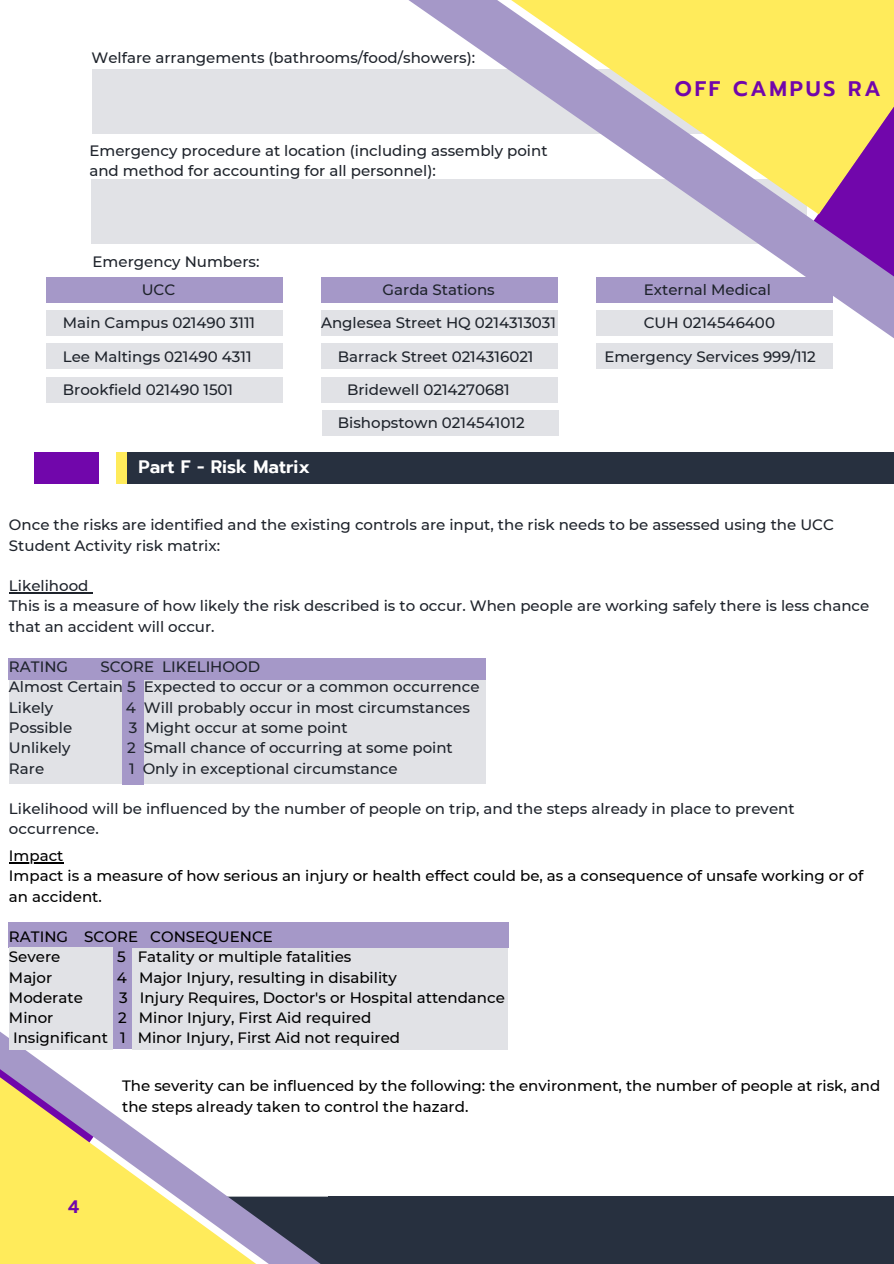
<style>
.page{position:relative;width:894px;height:1264px;background:#fff}
.page>*{position:absolute;margin:0;border:0;box-sizing:border-box;transform-origin:0 0}
.t1{font:600 21px "Prompt";letter-spacing:.13em;color:#7106ab}
.t2{font:600 18px "Prompt";color:#fff}
.t3{font:600 18px "Prompt";color:#7106ab}
.t4{font:500 15px/20.2px "Montserrat";color:#1e232b}
.t5{font:500 15px/20.2px "Montserrat";color:#000}
</style>
<div class="page">
<div style="left:93px;top:70px;width:714px;height:64px;background:#e1e2e6"></div>
<div style="left:91px;top:179px;width:715px;height:64px;background:#e1e2e6"></div>
<svg style="left:376px;top:0;width:517px;height:355px"></svg>
<div style="left:328px;top:1196px;width:565px;height:67px;background:#27303f"></div>
<div style="left:112px;top:944px;width:20px;height:104px;background:#a598c8"></div>
<div style="left:133px;top:947px;width:375px;height:103px;background:#e1e2e6"></div>
<div style="left:121px;top:452px;width:772px;height:31px;background:#27303f"></div>
<div style="left:35px;top:452px;width:64px;height:31px;background:#7106ab"></div>
<div style="left:116px;top:452px;width:10px;height:31px;background:#ffeb5b"></div>
<svg style="left:0;top:1005px;width:328px;height:258px"></svg>
<div style="left:46px;top:310px;width:236px;height:26px;background:#e1e2e6"></div>
<div style="left:46px;top:343px;width:236px;height:26px;background:#e1e2e6"></div>
<div style="left:46px;top:376px;width:236px;height:26px;background:#e1e2e6"></div>
<div style="left:46px;top:276px;width:236px;height:26px;background:#a598c8"></div>
<div style="left:321px;top:310px;width:236px;height:26px;background:#e1e2e6"></div>
<div style="left:321px;top:343px;width:236px;height:26px;background:#e1e2e6"></div>
<div style="left:321px;top:376px;width:236px;height:26px;background:#e1e2e6"></div>
<div style="left:321px;top:276px;width:236px;height:26px;background:#a598c8"></div>
<div style="left:596px;top:310px;width:236px;height:26px;background:#e1e2e6"></div>
<div style="left:596px;top:343px;width:236px;height:26px;background:#e1e2e6"></div>
<div style="left:596px;top:276px;width:236px;height:26px;background:#a598c8"></div>
<div style="left:322px;top:410px;width:236px;height:26px;background:#e1e2e6"></div>
<div style="left:9px;top:679px;width:114px;height:104px;background:#e1e2e6"></div>
<div style="left:141px;top:679px;width:344px;height:104px;background:#e1e2e6"></div>
<div style="left:8px;top:658px;width:477px;height:22px;background:#a598c8"></div>
<div style="left:122px;top:672px;width:21px;height:112px;background:#a598c8"></div>
<div style="left:8px;top:921px;width:500px;height:26px;background:#a598c8"></div>
<div style="left:9px;top:947px;width:104px;height:103px;background:#e1e2e6"></div>
<hr style="left:9px;top:592px;width:79px;height:1px;background:#1e232b">
<hr style="left:9px;top:862px;width:54px;height:1px;background:#000">
<p class="t4" style="left:91px;top:48px;width:385px">Welfare arrangements (bathrooms/food/showers):</p>
<p class="t4" style="left:89px;top:140px;width:459px">Emergency procedure at location (including assembly point and method for accounting for all personnel):</p>
<p class="t4" style="left:93px;top:252px;width:168px">Emergency Numbers:</p>
<p class="t4" style="left:142px;top:279px;width:35px">UCC</p>
<p class="t4" style="left:63px;top:313px;width:194px">Main Campus 021490 3111</p>
<p class="t4" style="left:63px;top:346px;width:190px">Lee Maltings 021490 4311</p>
<p class="t4" style="left:63px;top:379px;width:172px">Brookfield 021490 1501</p>
<p class="t2" style="left:138px;top:453px;width:173px">Part F - Risk Matrix</p>
<p class="t4" style="left:382px;top:279px;width:114px">Garda Stations</p>
<p class="t4" style="left:321px;top:313px;width:236px">Anglesea Street HQ 0214313031</p>
<p class="t4" style="left:338px;top:346px;width:197px">Barrack Street 0214316021</p>
<p class="t4" style="left:347px;top:379px;width:164px">Bridewell 0214270681</p>
<p class="t4" style="left:338px;top:413px;width:188px">Bishopstown 0214541012</p>
<p class="t1" style="left:674px;top:73px;width:207px">OFF CAMPUS RA</p>
<p class="t4" style="left:643px;top:279px;width:128px">External Medical</p>
<p class="t4" style="left:643px;top:313px;width:133px">CUH 0214546400</p>
<p class="t4" style="left:604px;top:346px;width:213px">Emergency Services 999/112</p>
<p class="t4" style="left:9px;top:515px;width:826px">Once the risks are identified and the existing controls are input, the risk needs to be assessed using the UCC<br>Student Activity risk matrix:</p>
<p class="t4" style="left:9px;top:575px;width:81px">Likelihood</p>
<p class="t4" style="left:9px;top:596px;width:861px">This is a measure of how likely the risk described is to occur. When people are working safely there is less chance that an accident will occur.</p>
<p class="t4" style="left:9px;top:656px;width:61px">RATING</p>
<p class="t4" style="left:100px;top:656px;width:161px">SCORE LIKELIHOOD</p>
<p class="t4" style="left:9px;top:677px;width:472px">Almost Certain 5 Expected to occur or a common occurrence</p>
<p class="t4" style="left:9px;top:697px;width:46px">Likely</p>
<p class="t4" style="left:126px;top:697px;width:345px">4 Will probably occur in most circumstances</p>
<p class="t4" style="left:9px;top:717px;width:65px">Possible</p>
<p class="t4" style="left:129px;top:717px;width:220px">3 Might occur at some point</p>
<p class="t4" style="left:9px;top:737px;width:63px">Unlikely</p>
<p class="t4" style="left:127px;top:737px;width:327px">2 Small chance of occurring at some point</p>
<p class="t4" style="left:9px;top:758px;width:37px">Rare</p>
<p class="t4" style="left:129px;top:758px;width:270px">1 Only in exceptional circumstance</p>
<p class="t4" style="left:9px;top:798px;width:787px">Likelihood will be influenced by the number of people on trip, and the steps already in place to prevent occurrence.</p>
<p class="t5" style="left:9px;top:845px;width:56px">Impact</p>
<p class="t5" style="left:9px;top:865px;width:855px">Impact is a measure of how serious an injury or health effect could be, as a consequence of unsafe working or of an accident.</p>
<p class="t5" style="left:9px;top:926px;width:265px">RATING SCORE CONSEQUENCE</p>
<p class="t5" style="left:9px;top:946px;width:53px">Severe</p>
<p class="t5" style="left:117px;top:946px;width:236px">5 Fatality or multiple fatalities</p>
<p class="t5" style="left:9px;top:967px;width:45px">Major</p>
<p class="t5" style="left:117px;top:967px;width:281px">4 Major Injury, resulting in disability</p>
<p class="t5" style="left:9px;top:987px;width:75px">Moderate</p>
<p class="t5" style="left:119px;top:987px;width:387px">3 Injury Requires, Doctor's or Hospital attendance</p>
<p class="t5" style="left:9px;top:1007px;width:46px">Minor</p>
<p class="t5" style="left:118px;top:1007px;width:255px">2 Minor Injury, First Aid required</p>
<p class="t5" style="left:13px;top:1027px;width:388px">Insignificant 1 Minor Injury, First Aid not required</p>
<p class="t5" style="left:122px;top:1075px;width:759px">The severity can be influenced by the following: the environment, the number of people at risk, and the steps already taken to control the hazard.</p>
<p class="t3" style="left:68px;top:1193px;width:13px">4</p>
</div>
